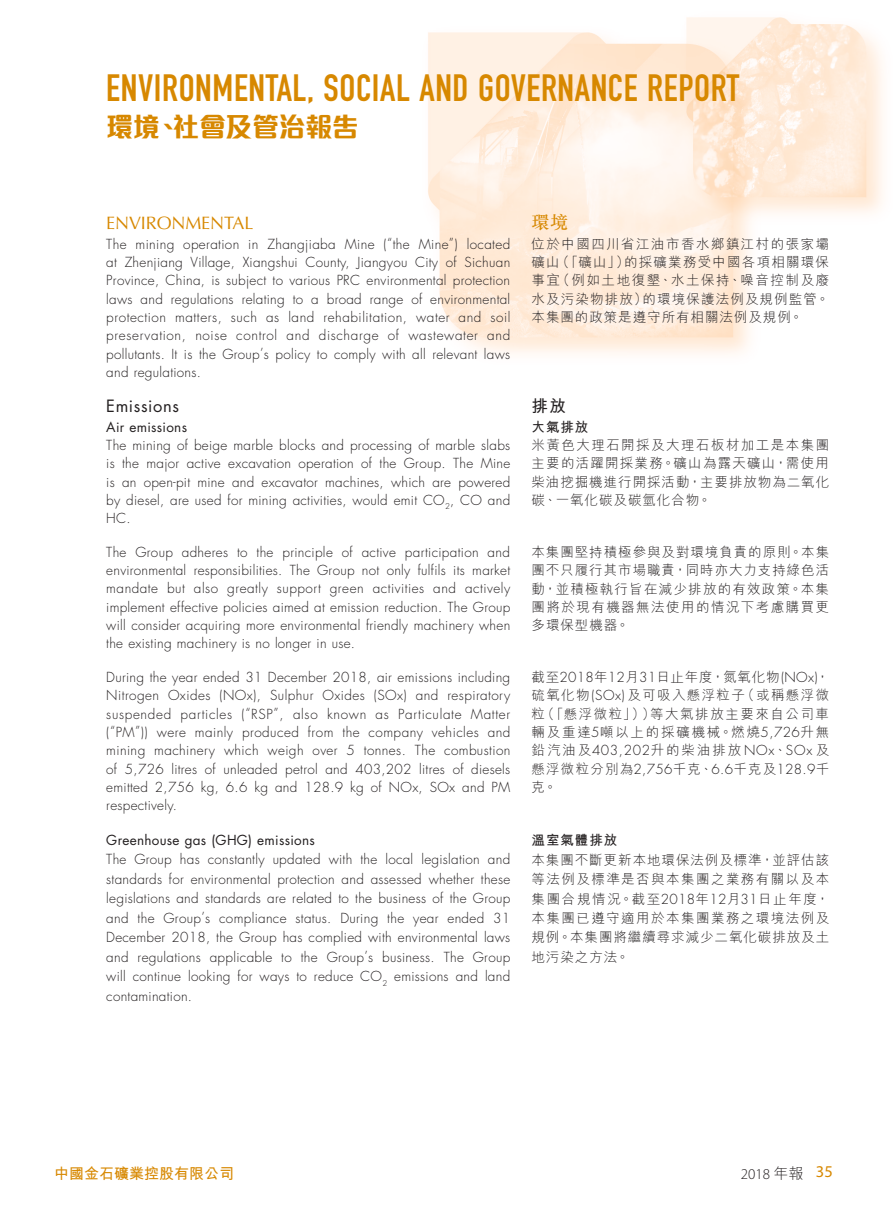
<style>
.page{position:relative;width:893px;height:1212px;background:#fff}
.page>*{position:absolute;margin:0;border:0;box-sizing:border-box;transform-origin:0 0}
.t1{font:37.5px "DIN Engschrift Std";letter-spacing:.015em;color:#d78800}
.t2{font:800 27px "M Elle HK";letter-spacing:-.015em;color:#d78800}
.t3{font:18px "Optima LT Std";letter-spacing:-.005em;color:#d78800}
.t4{font:500 18px "M Sung HK";color:#d78800}
.t5{font:16.5px "Futura Std";letter-spacing:.035em;color:#231f20}
.t6{font:700 16.5px "M Hei HK";color:#231f20}
.t7{font:700 15px "M Hei HK";color:#d78800}
.t8{font:300 15px "Myriad Pro";color:#231f20}
.t9{font:300 13.5px/18.3px "Futura Std";letter-spacing:.02em;color:#231f20;text-align:justify}
.t10{font:300 13.5px/18.3px "M Hei HK";letter-spacing:.09em;color:#231f20;text-align:justify}
.t11{font:13.5px "Futura Std";letter-spacing:.02em;color:#231f20}
.t12{font:300 13.5px "Futura Std";letter-spacing:.055em;color:#231f20}
.t13{font:700 13.5px "M Hei HK";letter-spacing:.07em;color:#231f20}
.s1{font-family:"Futura Std"}
.s2{font-family:"M Hei HK"}
.s3{font-weight:400;font-size:16.5px;color:#d78800}
</style>
<div class="page">
<img style="left:428px;top:17px;width:455px;height:337px">
<h1 class="t1" style="left:106px;top:66px;width:634px">ENVIRONMENTAL, SOCIAL AND GOVERNANCE REPORT</h1>
<h2 class="t2" style="left:106px;top:114px;width:254px">環境、社會及管治報告</h2>
<h3 class="t3" style="left:106px;top:212px;width:149px">ENVIRONMENTAL</h3>
<p class="t9" style="left:106px;top:235px;width:406px">The mining operation in Zhangjiaba Mine (“the Mine”) located at Zhenjiang Village, Xiangshui County, Jiangyou City of Sichuan Province, China, is subject to various PRC environmental protection laws and regulations relating to a broad range of environmental protection matters, such as land rehabilitation, water and soil preservation, noise control and discharge of wastewater and pollutants. It is the Group’s policy to comply with all relevant laws and regulations.</p>
<p class="t5" style="left:106px;top:396px;width:74px">Emissions</p>
<p class="t11" style="left:106px;top:418px;width:82px">Air emissions</p>
<p class="t9" style="left:106px;top:436px;width:405px">The mining of beige marble blocks and processing of marble slabs is the major active excavation operation of the Group. The Mine is an open-pit mine and excavator machines, which are powered by diesel, are used for mining activities, would emit CO<sub>2</sub>, CO and HC.</p>
<p class="t9" style="left:106px;top:543px;width:405px">The Group adheres to the principle of active participation and environmental responsibilities. The Group not only fulfils its market mandate but also greatly support green activities and actively implement effective policies aimed at emission reduction. The Group will consider acquiring more environmental friendly machinery when the existing machinery is no longer in use.</p>
<p class="t9" style="left:106px;top:668px;width:406px">During the year ended 31 December 2018, air emissions including Nitrogen Oxides (NOx), Sulphur Oxides (SOx) and respiratory suspended particles (“RSP”, also known as Particulate Matter (“PM”)) were mainly produced from the company vehicles and mining machinery which weigh over 5 tonnes. The combustion of 5,726 litres of unleaded petrol and 403,202 litres of diesels emitted 2,756 kg, 6.6 kg and 128.9 kg of NOx, SOx and PM respectively.</p>
<p class="t11" style="left:106px;top:831px;width:210px">Greenhouse gas (GHG) emissions</p>
<p class="t9" style="left:106px;top:850px;width:406px;line-height:19.5px">The Group has constantly updated with the local legislation and standards for environmental protection and assessed whether these legislations and standards are related to the business of the Group and the Group’s compliance status. During the year ended 31<br>December 2018, the Group has complied with environmental laws and regulations applicable to the Group’s business. The Group will continue looking for ways to reduce CO<sub>2</sub> emissions and land contamination.</p>
<h3 class="t4" style="left:531px;top:210px;width:38px">環境</h3>
<p class="t10" style="left:531px;top:234px;width:299px">位於中國四川省江油市香水鄉鎮江村的張家壩礦山（「礦山」）的採礦業務受中國各項相關環保事宜（例如土地復墾、水土保持、噪音控制及廢水及污染物排放）的環境保護法例及規例監管。本集團的政策是遵守所有相關法例及規例。</p>
<p class="t6" style="left:531px;top:394px;width:36px">排放</p>
<p class="t13" style="left:531px;top:417px;width:58px">大氣排放</p>
<p class="t10" style="left:531px;top:436px;width:299px">米黃色大理石開採及大理石板材加工是本集團主要的活躍開採業務。礦山為露天礦山，需使用柴油挖掘機進行開採活動，主要排放物為二氧化碳、一氧化碳及碳氫化合物。</p>
<p class="t10" style="left:531px;top:543px;width:299px">本集團堅持積極參與及對環境負責的原則。本集團不只履行其市場職責，同時亦大力支持綠色活動，並積極執行旨在減少排放的有效政策。本集團將於現有機器無法使用的情況下考慮購買更多環保型機器。</p>
<p class="t10" style="left:531px;top:668px;width:299px">截至<span class="s1">2018</span>年<span class="s1">12</span>月<span class="s1">31</span>日止年度，氮氧化物<span class="s1">(NOx)</span>，硫氧化物<span class="s1">(SOx)</span>及可吸入懸浮粒子（或稱懸浮微粒（「懸浮微粒」））等大氣排放主要來自公司車輛及重達<span class="s1">5</span>噸以上的採礦機械。燃燒<span class="s1">5,726</span>升無</p>
<p class="t12" style="left:531px;top:742px;width:299px"><span class="s2">鉛汽油及</span>403,202<span class="s2">升的柴油排放</span> NOx<span class="s2">、</span>SOx <span class="s2">及</span></p>
<p class="t10" style="left:531px;top:759px;width:299px">懸浮微粒分別為<span class="s1">2,756</span>千克、<span class="s1">6.6</span>千克及<span class="s1">128.9</span>千克。</p>
<p class="t13" style="left:531px;top:830px;width:87px">溫室氣體排放</p>
<p class="t10" style="left:531px;top:849px;width:299px;line-height:19.5px">本集團不斷更新本地環保法例及標準，並評估該等法例及標準是否與本集團之業務有關以及本集團合規情況。截至<span class="s1">2018</span>年<span class="s1">12</span>月<span class="s1">31</span>日止年度，本集團已遵守適用於本集團業務之環境法例及規例。本集團將繼續尋求減少二氧化碳排放及土地污染之方法。</p>
<p class="t7" style="left:54px;top:1162px;width:181px">中國金石礦業控股有限公司</p>
<p class="t8" style="left:741px;top:1164px;width:94px">2018 <span class="s2">年報</span> <span class="s3">35</span></p>
</div>
